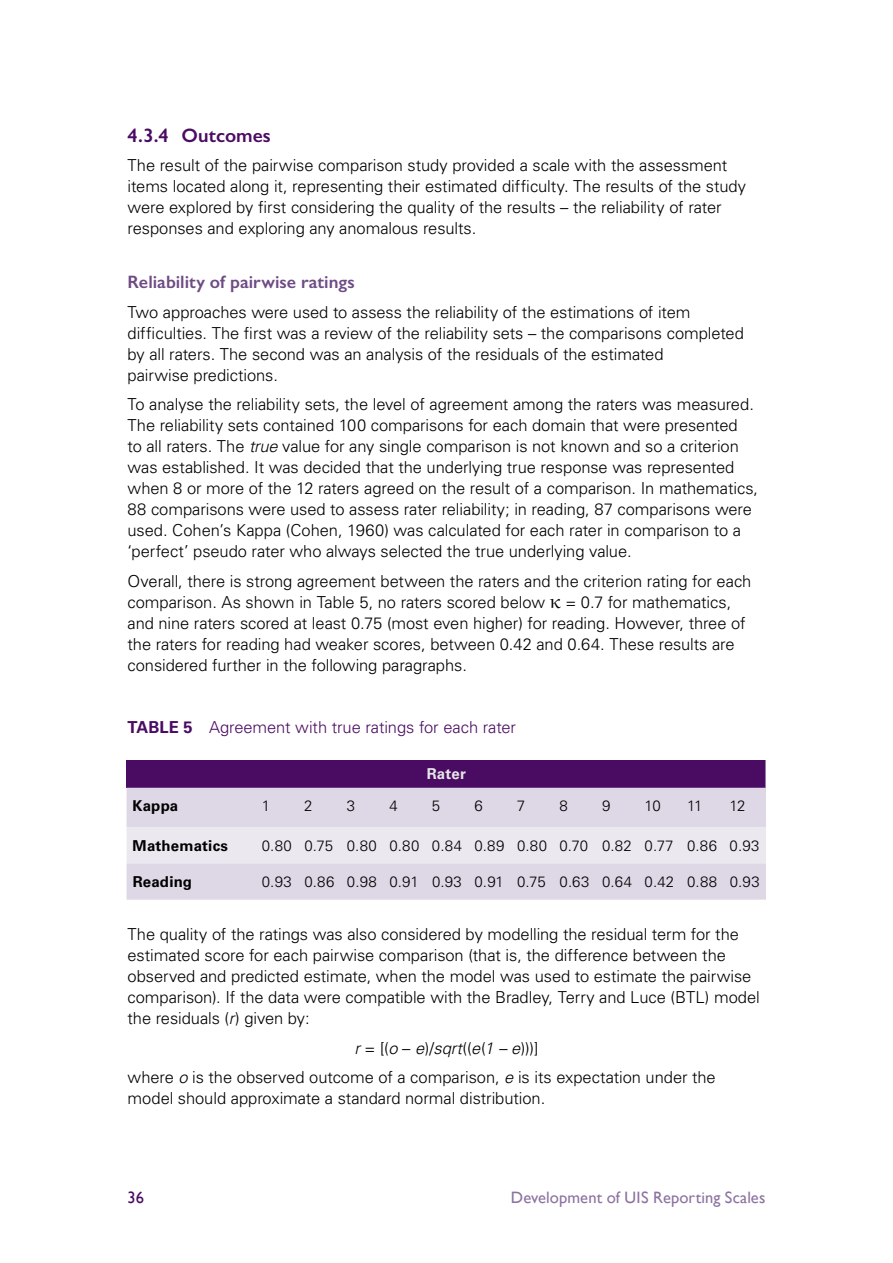
<style>
.page{position:relative;width:893px;height:1263px;background:#fff}
.page>*{position:absolute;margin:0;border:0;box-sizing:border-box;transform-origin:0 0}
.t1{font:600 19.5px "Gill Sans";letter-spacing:.005em;color:#4a0c62}
.t2{font:600 18px "Gill Sans";color:#6e4b84}
.t3{font:300 16.5px/21px "Univers LT Std";letter-spacing:-.005em;color:#000}
.t4{font:300 16.5px "Univers LT Std";letter-spacing:-.005em;color:#4a0c62}
.t5{font:16.5px "Gill Sans";letter-spacing:.005em;color:#8c72a0}
.t6{font:16.5px "Gill Sans";color:#4a0c62}
.t7{font:300 15px "Univers LT Std";letter-spacing:.03em;color:#000}
.t8{font:700 15px "Univers LT Std";letter-spacing:.015em;color:#000}
.t9{font:700 15px "Univers LT Std";letter-spacing:.015em;color:#e6e7e8}
.s1{font-style:italic}
.s2{font-family:"Palatino";font-weight:400;font-size:19.5px}
.s3{font-weight:700}
</style>
<div class="page">
<div style="left:127px;top:760px;width:639px;height:28px;background:#4a0c62"></div>
<div style="left:127px;top:788px;width:639px;height:112px;background:#ded7e6"></div>
<div style="left:127px;top:827px;width:639px;height:36px;background:#ebe8f0"></div>
<p class="t1" style="left:128px;top:123px;width:145px">4.3.4 Outcomes</p>
<p class="t3" style="left:128px;top:155px;width:620px">The result of the pairwise comparison study provided a scale with the assessment items located along it, representing their estimated difficulty. The results of the study were explored by first considering the quality of the results – the reliability of rater responses and exploring any anomalous results.</p>
<p class="t2" style="left:128px;top:271px;width:229px">Reliability of pairwise ratings</p>
<p class="t3" style="left:128px;top:301px;width:618px">Two approaches were used to assess the reliability of the estimations of item difficulties. The first was a review of the reliability sets – the comparisons completed by all raters. The second was an analysis of the residuals of the estimated<br>pairwise predictions.</p>
<p class="t3" style="left:128px;top:394px;width:632px">To analyse the reliability sets, the level of agreement among the raters was measured.<br>The reliability sets contained 100 comparisons for each domain that were presented<br>to all raters. The <span class="s1">true</span> value for any single comparison is not known and so a criterion was established. It was decided that the underlying true response was represented when 8 or more of the 12 raters agreed on the result of a comparison. In mathematics, 88 comparisons were used to assess rater reliability; in reading, 87 comparisons were used. Cohen’s Kappa (Cohen, 1960) was calculated for each rater in comparison to a ‘perfect’ pseudo rater who always selected the true underlying value.</p>
<p class="t3" style="left:128px;top:570px;width:625px">Overall, there is strong agreement between the raters and the criterion rating for each comparison. As shown in Table 5, no raters scored below <span class="s2">κ</span> = 0.7 for mathematics, and nine raters scored at least 0.75 (most even higher) for reading. However, three of the raters for reading had weaker scores, between 0.42 and 0.64. These results are considered further in the following paragraphs.</p>
<p class="t4" style="left:128px;top:717px;width:390px"><span class="s3">TABLE 5</span> Agreement with true ratings for each rater</p>
<p class="t9" style="left:427px;top:765px;width:41px">Rater</p>
<p class="t8" style="left:133px;top:797px;width:47px">Kappa</p>
<p class="t7" style="left:262px;top:797px;width:10px">1</p>
<p class="t7" style="left:304px;top:797px;width:10px">2</p>
<p class="t7" style="left:347px;top:797px;width:10px">3</p>
<p class="t7" style="left:389px;top:797px;width:10px">4</p>
<p class="t7" style="left:432px;top:797px;width:10px">5</p>
<p class="t7" style="left:474px;top:797px;width:10px">6</p>
<p class="t7" style="left:517px;top:797px;width:10px">7</p>
<p class="t7" style="left:559px;top:797px;width:10px">8</p>
<p class="t7" style="left:602px;top:797px;width:10px">9</p>
<p class="t7" style="left:644px;top:797px;width:18px">10</p>
<p class="t7" style="left:687px;top:797px;width:17px">11</p>
<p class="t7" style="left:730px;top:797px;width:17px">12</p>
<p class="t8" style="left:133px;top:836px;width:97px">Mathematics</p>
<p class="t7" style="left:262px;top:836px;width:499px">0.80 0.75 0.80 0.80 0.84 0.89 0.80 0.70 0.82 0.77 0.86 0.93</p>
<p class="t8" style="left:133px;top:873px;width:61px">Reading</p>
<p class="t7" style="left:262px;top:872px;width:499px">0.93 0.86 0.98 0.91 0.93 0.91 0.75 0.63 0.64 0.42 0.88 0.93</p>
<p class="t3" style="left:128px;top:924px;width:634px">The quality of the ratings was also considered by modelling the residual term for the estimated score for each pairwise comparison (that is, the difference between the observed and predicted estimate, when the model was used to estimate the pairwise comparison). If the data were compatible with the Bradley, Terry and Luce (BTL) model the residuals (<span class="s1">r</span>) given by:</p>
<p class="t3" style="left:128px;top:1033px;width:590px;line-height:29.5px;text-indent:227px"><span class="s1">r</span> = [(<span class="s1">o</span> – <span class="s1">e</span>)/<span class="s1">sqrt</span>((<span class="s1">e</span>(<span class="s1">1 – e</span>)))]<br>where <span class="s1">o</span> is the observed outcome of a comparison, <span class="s1">e</span> is its expectation under the</p>
<p class="t3" style="left:128px;top:1088px;width:419px">model should approximate a standard normal distribution.</p>
<p class="t6" style="left:128px;top:1188px;width:18px">36</p>
<p class="t5" style="left:511px;top:1188px;width:256px">Development of UIS Reporting Scales</p>
</div>
